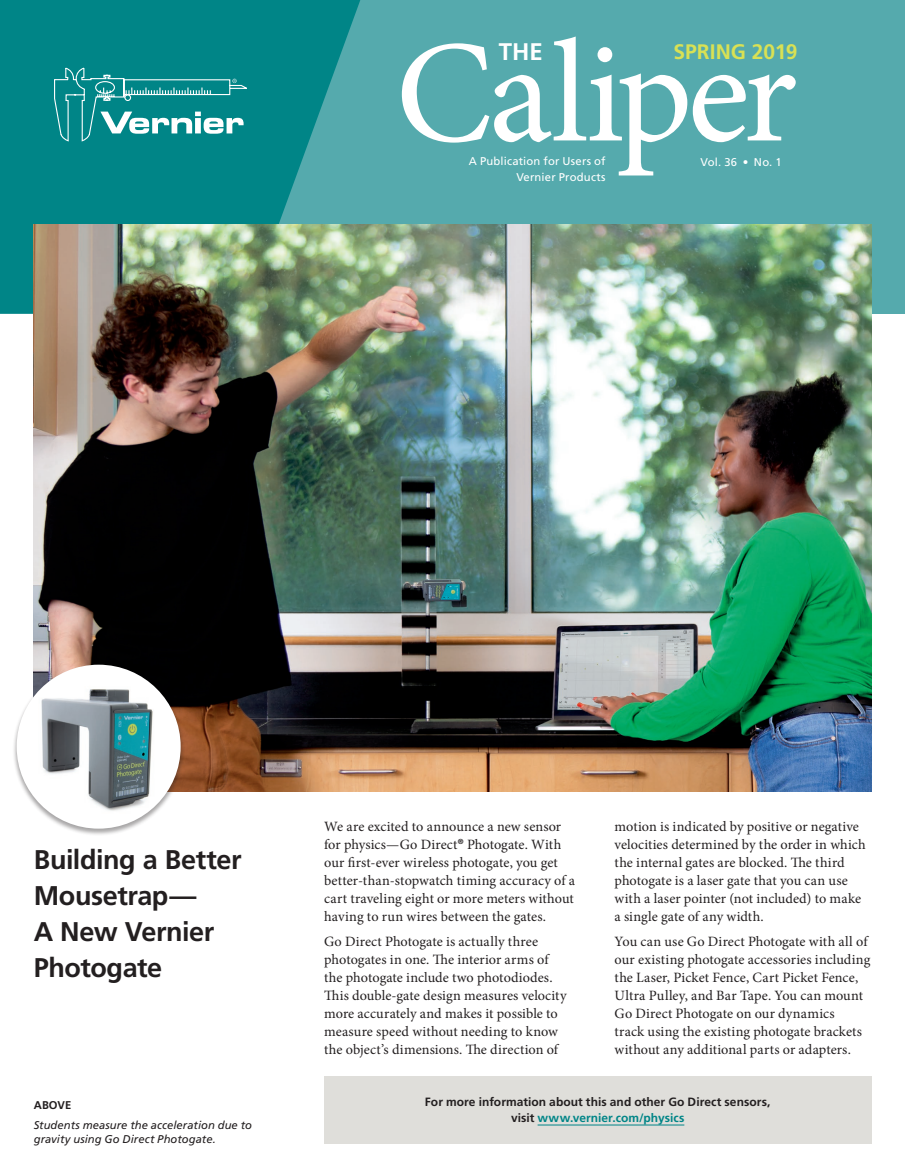
<style>
.page{position:relative;width:905px;height:1175px;background:#fff}
.page>*{position:absolute;margin:0;border:0;box-sizing:border-box;transform-origin:0 0}
.t1{font:145.95px "Minion Pro";letter-spacing:-.035em;color:#fff}
.Head__FEATURE{font:700 27px/36px "Frutiger LT Std";letter-spacing:-.015em;color:#231f20}
.t2{font:700 24px "Frutiger LT Std";color:#fff}
.t3{font:700 21px "Frutiger LT Std";color:#d9e154}
.BODY_COPY__serif{font:14.25px/18px "Minion Pro";letter-spacing:.005em;color:#231f20}
.Caliper_CTA__center{font:700 12px/16.5px "Frutiger LT Std";letter-spacing:.005em;color:#231f20;text-align:center}
.t4{font:italic 11.25px/14.2px "Frutiger LT Std";letter-spacing:.005em;color:#231f20}
.t5{font:11.25px "Frutiger LT Std";letter-spacing:.015em;color:#fff}
.t6{font:700 11.25px "Frutiger LT Std";letter-spacing:.01em;color:#231f20}
.s1{color:#008587}
</style>
<div class="page">
<div style="left:0;top:0;width:904px;height:313px;background:#55aaad"></div>
<svg style="left:0;top:0;width:361px;height:313px;background:#0b898c"></svg>
<svg style="left:54px;top:68px;width:193px;height:73px;background:#2c9a9b"></svg>
<div style="left:324px;top:1076px;width:547px;height:67px;background:#dfdeda"></div>
<hr style="left:537px;top:1124px;width:147px;height:1px;background:#008587">
<img style="left:34px;top:224px;width:837px;height:567px">
<div style="left:12px;top:664px;width:173px;height:172px;background:#231f20;opacity:.4"></div>
<img style="left:17px;top:664px;width:164px;height:164px;border-radius:82px">
<h1 class="t1" style="left:395px;top:-4px;width:403px">Caliper</h1>
<h3 class="t2" style="left:499px;top:37px;width:45px">THE</h3>
<h3 class="t3" style="left:673px;top:40px;width:125px">SPRING 2019</h3>
<p class="t5" style="left:469px;top:154px;width:138px">A Publication for Users of</p>
<p class="t5" style="left:700px;top:155px;width:83px">Vol. 36 • No. 1</p>
<p class="t5" style="left:516px;top:170px;width:91px">Vernier Products</p>
<p class="Head__FEATURE" style="left:34px;top:842px;width:209px">Building a Better<br>Mousetrap—<br>A New Vernier<br>Photogate</p>
<p class="t6" style="left:34px;top:1098px;width:39px">ABOVE</p>
<p class="t4" style="left:34px;top:1118px;width:220px">Students measure the acceleration due to gravity using Go Direct Photogate.</p>
<p class="BODY_COPY__serif" style="left:324px;top:817px;width:252px">We are excited to announce a new sensor for physics—Go Direct<sup>®</sup> Photogate. With our first-ever wireless photogate, you get better-than-stopwatch timing accuracy of a cart traveling eight or more meters without having to run wires between the gates.</p>
<p class="BODY_COPY__serif" style="left:324px;top:932px;width:244px">Go Direct Photogate is actually three photogates in one. The interior arms of the photogate include two photodiodes.<br>This double-gate design measures velocity more accurately and makes it possible to measure speed without needing to know the object’s dimensions. The direction of</p>
<p class="BODY_COPY__serif" style="left:614px;top:817px;width:252px">motion is indicated by positive or negative velocities determined by the order in which the internal gates are blocked. The third photogate is a laser gate that you can use with a laser pointer (not included) to make a single gate of any width.</p>
<p class="BODY_COPY__serif" style="left:614px;top:932px;width:257px">You can use Go Direct Photogate with all of our existing photogate accessories including the Laser, Picket Fence, Cart Picket Fence, Ultra Pulley, and Bar Tape. You can mount Go Direct Photogate on our dynamics<br>track using the existing photogate brackets without any additional parts or adapters.</p>
<p class="Caliper_CTA__center" style="left:425px;top:1093px;width:347px">For more information about this and other Go Direct sensors, visit <span class="s1">www.vernier.com/physics</span></p>
</div>
